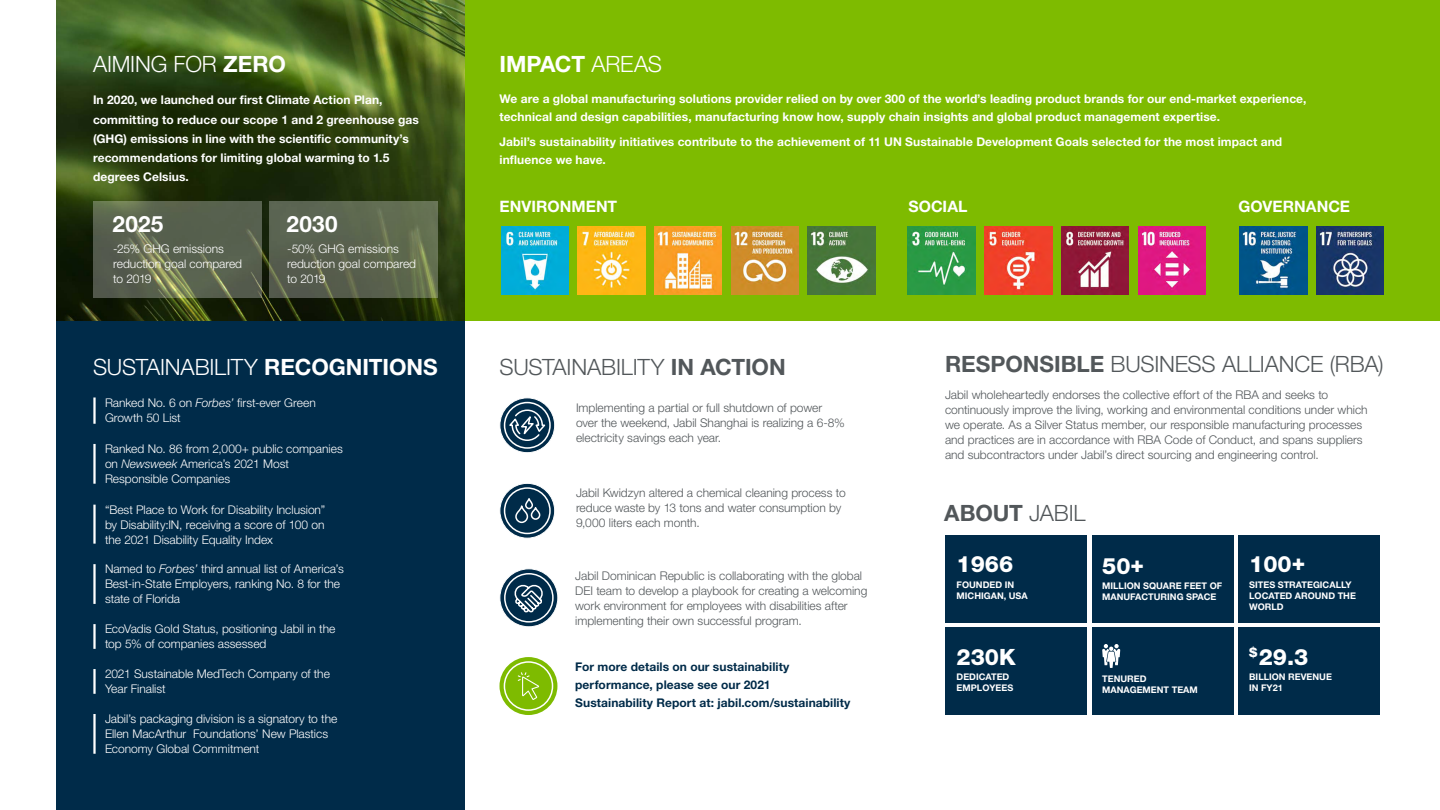
<style>
.page{position:relative;width:1440px;height:810px;background:#fff}
.page>*{position:absolute;margin:0;border:0;box-sizing:border-box;transform-origin:0 0}
.t1{font:300 22.5px "Helvetica Neue LT Std";letter-spacing:-.01em;color:#52575a}
.t2{font:300 22.5px "Helvetica Neue LT Std";letter-spacing:-.01em;color:#fff}
.t3{font:800 22.5px "Helvetica Neue LT Std";color:#fff}
.t4{font:700 22.5px "Helvetica Neue LT Std";letter-spacing:.005em;color:#fff}
.t5{font:700 22.5px "Helvetica Neue LT Std";letter-spacing:-.005em;color:#52575a}
.t6{font:700 15.75px "Helvetica Neue LT Std";color:#fff}
.t7{font:300 12px/15px "Helvetica Neue LT Std";letter-spacing:-.005em;color:#52575a}
.t8{font:300 12px/15px "Helvetica Neue LT Std";letter-spacing:-.005em;color:#fff}
.t9{font:700 12px/19.3px "Helvetica Neue LT Std";letter-spacing:.005em;color:#fff}
.t10{font:700 12px/18px "Helvetica Neue LT Std";letter-spacing:.005em;color:#002b49}
.t11{font:700 9.15px/10.9px "Helvetica Neue LT Std";color:#fff}
.s1{font-weight:700}
.s2{font-style:italic}
.s3{font-weight:300}
</style>
<div class="page">
<div style="left:465px;top:0;width:975px;height:321px;background:#7ebb00"></div>
<div style="left:56px;top:321px;width:409px;height:489px;background:#002b49"></div>
<img style="left:56px;top:0;width:409px;height:321px">
<svg style="left:93px;top:201px;width:169px;height:97px;background:#5d6650"></svg>
<svg style="left:269px;top:201px;width:169px;height:97px;background:#5d664f"></svg>
<img style="left:501px;top:227px;width:68px;height:67px">
<img style="left:578px;top:227px;width:67px;height:67px">
<img style="left:654px;top:227px;width:68px;height:67px">
<img style="left:731px;top:227px;width:68px;height:67px">
<img style="left:808px;top:227px;width:67px;height:67px">
<img style="left:908px;top:227px;width:68px;height:67px">
<img style="left:985px;top:227px;width:67px;height:67px">
<img style="left:1061px;top:227px;width:68px;height:67px">
<img style="left:1138px;top:227px;width:68px;height:67px">
<img style="left:1239px;top:227px;width:68px;height:67px">
<img style="left:1316px;top:227px;width:68px;height:67px">
<hr style="left:93px;top:398px;width:3px;height:26px;background:#fff">
<hr style="left:93px;top:444px;width:3px;height:40px;background:#fff">
<hr style="left:93px;top:505px;width:3px;height:39px;background:#fff">
<hr style="left:93px;top:564px;width:3px;height:40px;background:#fff">
<hr style="left:93px;top:714px;width:3px;height:40px;background:#fff">
<hr style="left:93px;top:624px;width:3px;height:25px;background:#fff">
<hr style="left:93px;top:669px;width:3px;height:25px;background:#fff">
<div style="left:946px;top:535px;width:141px;height:87px;background:#002b49"></div>
<div style="left:1092px;top:535px;width:141px;height:87px;background:#002b49"></div>
<div style="left:1239px;top:535px;width:141px;height:87px;background:#002b49"></div>
<div style="left:946px;top:628px;width:141px;height:87px;background:#002b49"></div>
<div style="left:1092px;top:628px;width:141px;height:87px;background:#002b49"></div>
<div style="left:1239px;top:628px;width:141px;height:87px;background:#002b49"></div>
<svg style="left:1102px;top:644px;width:18px;height:24px"></svg>
<svg style="left:500px;top:398px;width:55px;height:55px"></svg>
<div style="left:500px;top:397px;width:55px;height:56px;border:1px solid #fff;border-radius:50%"></div>
<div style="left:504px;top:402px;width:47px;height:47px;border:2px solid #fff;border-radius:50%"></div>
<svg style="left:507px;top:409px;width:41px;height:33px"></svg>
<svg style="left:500px;top:483px;width:55px;height:55px"></svg>
<div style="left:500px;top:483px;width:55px;height:56px;border:1px solid #fff;border-radius:50%"></div>
<div style="left:504px;top:487px;width:47px;height:47px;border:2px solid #fff;border-radius:50%"></div>
<svg style="left:514px;top:497px;width:27px;height:27px"></svg>
<svg style="left:500px;top:569px;width:58px;height:58px"></svg>
<div style="left:500px;top:568px;width:58px;height:59px;border:1px solid #fff;border-radius:50%"></div>
<div style="left:504px;top:573px;width:50px;height:50px;border:2px solid #fff;border-radius:50%"></div>
<svg style="left:512px;top:583px;width:33px;height:31px"></svg>
<div style="left:500px;top:657px;width:57px;height:58px;background:#7ebb00;border-radius:50%"></div>
<div style="left:504px;top:661px;width:49px;height:50px;border:2px solid #fff;border-radius:50%"></div>
<svg style="left:518px;top:672px;width:21px;height:28px"></svg>
<h1 class="t2" style="left:93px;top:51px;width:194px">AIMING FOR <span class="s1">ZERO</span></h1>
<p class="t9" style="left:93px;top:90px;width:327px">In 2020, we launched our first Climate Action Plan, committing to reduce our scope 1 and 2 greenhouse gas (GHG) emissions in line with the scientific community’s recommendations for limiting global warming to 1.5 degrees Celsius.</p>
<h1 class="t4" style="left:112px;top:210px;width:52px">2025</h1>
<h1 class="t4" style="left:286px;top:210px;width:53px">2030</h1>
<p class="t8" style="left:113px;top:241px;width:130px">-25% GHG emissions reduction goal compared to 2019</p>
<p class="t8" style="left:287px;top:241px;width:130px">-50% GHG emissions reduction goal compared to 2019</p>
<h1 class="t2" style="left:93px;top:353px;width:346px">SUSTAINABILITY <span class="s1">RECOGNITIONS</span></h1>
<p class="t8" style="left:105px;top:395px;width:212px">Ranked No. 6 on <span class="s2">Forbes’</span> first-ever Green<br>Growth 50 List</p>
<p class="t8" style="left:105px;top:441px;width:239px">Ranked No. 86 from 2,000+ public companies on <span class="s2">Newsweek</span> America’s 2021 Most<br>Responsible Companies</p>
<p class="t8" style="left:105px;top:502px;width:222px;text-align:justify">“Best Place to Work for Disability Inclusion” by Disability:IN, receiving a score of 100 on the 2021 Disability Equality Index</p>
<p class="t8" style="left:105px;top:561px;width:240px">Named to <span class="s2">Forbes’</span> third annual list of America’s<br>Best-in-State Employers, ranking No. 8 for the state of Florida</p>
<p class="t8" style="left:105px;top:621px;width:232px">EcoVadis Gold Status, positioning Jabil in the top 5% of companies assessed</p>
<p class="t8" style="left:105px;top:666px;width:226px">2021 Sustainable MedTech Company of the<br>Year Finalist</p>
<p class="t8" style="left:105px;top:711px;width:234px">Jabil’s packaging division is a signatory to the<br>Ellen MacArthur Foundations’ New Plastics<br>Economy Global Commitment</p>
<h1 class="t4" style="left:500px;top:50px;width:164px">IMPACT <span class="s3">AREAS</span></h1>
<p class="t9" style="left:500px;top:90px;width:808px;line-height:18px">We are a global manufacturing solutions provider relied on by over 300 of the world’s leading product brands for our end-market experience, technical and design capabilities, manufacturing know how, supply chain insights and global product management expertise.</p>
<p class="t9" style="left:500px;top:132px;width:784px;line-height:18px">Jabil’s sustainability initiatives contribute to the achievement of 11 UN Sustainable Development Goals selected for the most impact and influence we have.</p>
<h2 class="t6" style="left:500px;top:197px;width:119px">ENVIRONMENT</h2>
<h2 class="t6" style="left:909px;top:197px;width:60px">SOCIAL</h2>
<h2 class="t6" style="left:1239px;top:197px;width:113px">GOVERNANCE</h2>
<h1 class="t1" style="left:500px;top:353px;width:288px">SUSTAINABILITY <span class="s1">IN ACTION</span></h1>
<h1 class="t1" style="left:945px;top:350px;width:440px"><span class="s1">RESPONSIBLE</span> BUSINESS ALLIANCE (RBA)</h1>
<p class="t7" style="left:945px;top:387px;width:424px">Jabil wholeheartedly endorses the collective effort of the RBA and seeks to continuously improve the living, working and environmental conditions under which we operate. As a Silver Status member, our responsible manufacturing processes and practices are in accordance with RBA Code of Conduct, and spans suppliers and subcontractors under Jabil’s direct sourcing and engineering control.</p>
<p class="t7" style="left:576px;top:400px;width:270px">Implementing a partial or full shutdown of power over the weekend, Jabil Shanghai is realizing a 6-8% electricity savings each year.</p>
<p class="t7" style="left:576px;top:485px;width:271px">Jabil Kwidzyn altered a chemical cleaning process to reduce waste by 13 tons and water consumption by<br>9,000 liters each month.</p>
<p class="t7" style="left:575px;top:568px;width:294px">Jabil Dominican Republic is collaborating with the global DEI team to develop a playbook for creating a welcoming work environment for employees with disabilities after implementing their own successful program.</p>
<p class="t10" style="left:575px;top:657px;width:277px">For more details on our sustainability performance, please see our 2021<br>Sustainability Report at: jabil.com/sustainability</p>
<h1 class="t5" style="left:944px;top:499px;width:143px">ABOUT <span class="s3">JABIL</span></h1>
<h1 class="t3" style="left:957px;top:551px;width:58px">1966</h1>
<p class="t11" style="left:957px;top:579px;width:73px">FOUNDED IN<br>MICHIGAN, USA</p>
<h1 class="t3" style="left:1102px;top:552px;width:43px">50+</h1>
<p class="t11" style="left:1102px;top:581px;width:121px">MILLION SQUARE FEET OF<br>MANUFACTURING SPACE</p>
<h1 class="t3" style="left:957px;top:643px;width:61px">230K</h1>
<p class="t11" style="left:957px;top:671px;width:58px">DEDICATED<br>EMPLOYEES</p>
<p class="t11" style="left:1102px;top:673px;width:97px">TENURED<br>MANAGEMENT TEAM</p>
<h1 class="t3" style="left:1249px;top:551px;width:58px">100+</h1>
<p class="t11" style="left:1249px;top:579px;width:108px">SITES STRATEGICALLY<br>LOCATED AROUND THE<br>WORLD</p>
<h1 class="t3" style="left:1249px;top:643px;width:61px"><sup>$</sup>29.3</h1>
<p class="t11" style="left:1249px;top:671px;width:84px">BILLION REVENUE<br>IN FY21</p>
</div>
